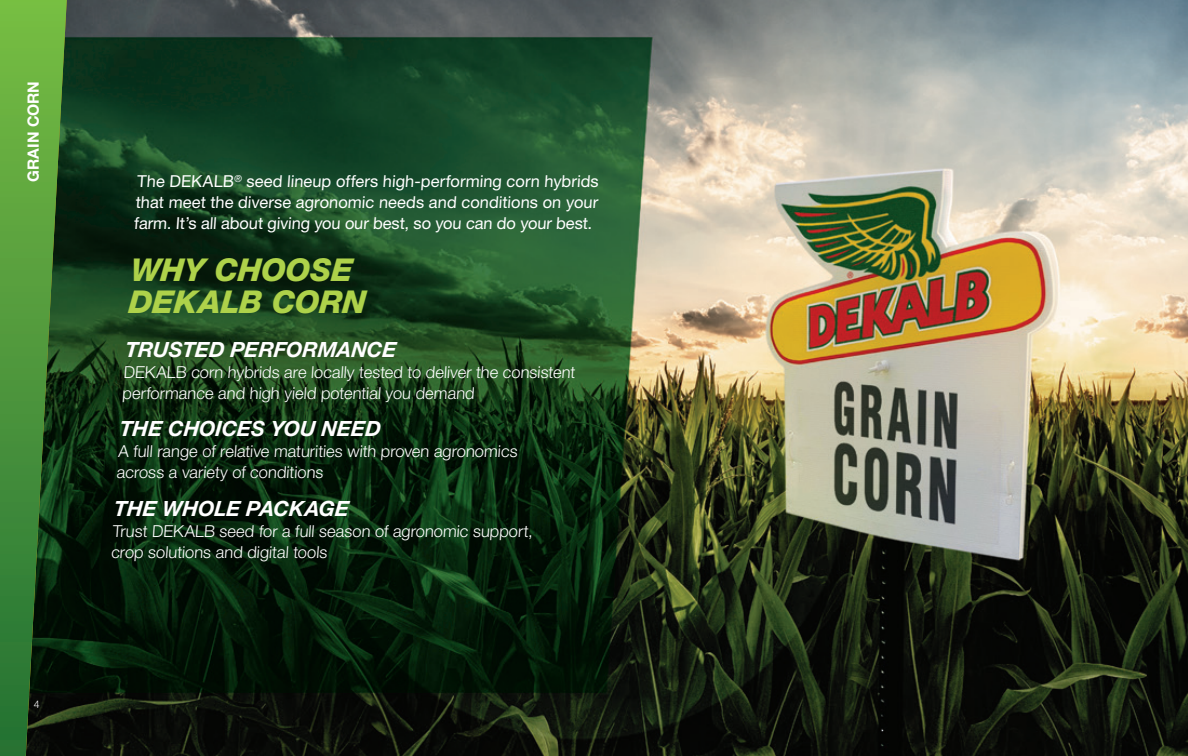
<style>
.page{position:relative;width:1188px;height:756px;background:#fff}
.page>*{position:absolute;margin:0;border:0;box-sizing:border-box;transform-origin:0 0}
.t1{font:italic 800 31.5px/31.5px "Helvetica Neue LT Std";color:#aed24a}
.t2{font:italic 700 21px "Helvetica Neue LT Std";color:#fff}
.t3{font:300 16.5px/21px "Helvetica Neue LT Std";letter-spacing:.005em;color:#fff}
.t4{font:16.5px/21px "Helvetica Neue LT Std";letter-spacing:-.02em;color:#fff;text-align:justify}
.t5{font:700 15.6px "Helvetica Neue LT Std";color:#fff}
.t6{font:300 10.5px "Helvetica Neue LT Std";color:#fff}
</style>
<div class="page">
<img style="left:67px;top:0;width:1121px;height:756px">
<svg style="left:0;top:0;width:67px;height:756px;background:#3e782f"></svg>
<img style="left:636px;top:8px;width:546px;height:742px">
<p class="t5" style="left:24px;top:147px;width:67px;rotate:-90deg">CANOLA</p>
<p class="t5" style="left:24px;top:182px;width:102px;rotate:-90deg">GRAIN CORN</p>
<p class="t6" style="left:34px;top:698px;width:7px">4</p>
<p class="t4" style="left:134px;top:171px;width:467px">The DEKALB<sup>®</sup> seed lineup offers high-performing corn hybrids that meet the diverse agronomic needs and conditions on your farm. It’s all about giving you our best, so you can do your best.</p>
<h3 class="t1" style="left:128px;top:254px;width:239px">WHY CHOOSE<br>DEKALB CORN</h3>
<p class="t2" style="left:125px;top:336px;width:273px">TRUSTED PERFORMANCE</p>
<p class="t3" style="left:122px;top:361px;width:456px">DEKALB corn hybrids are locally tested to deliver the consistent performance and high yield potential you demand</p>
<p class="t2" style="left:120px;top:416px;width:264px">THE CHOICES YOU NEED</p>
<p class="t3" style="left:117px;top:441px;width:404px">A full range of relative maturities with proven agronomics across a variety of conditions</p>
<p class="t2" style="left:114px;top:495px;width:236px">THE WHOLE PACKAGE</p>
<p class="t3" style="left:111px;top:520px;width:424px">Trust DEKALB seed for a full season of agronomic support, crop solutions and digital tools</p>
</div>
